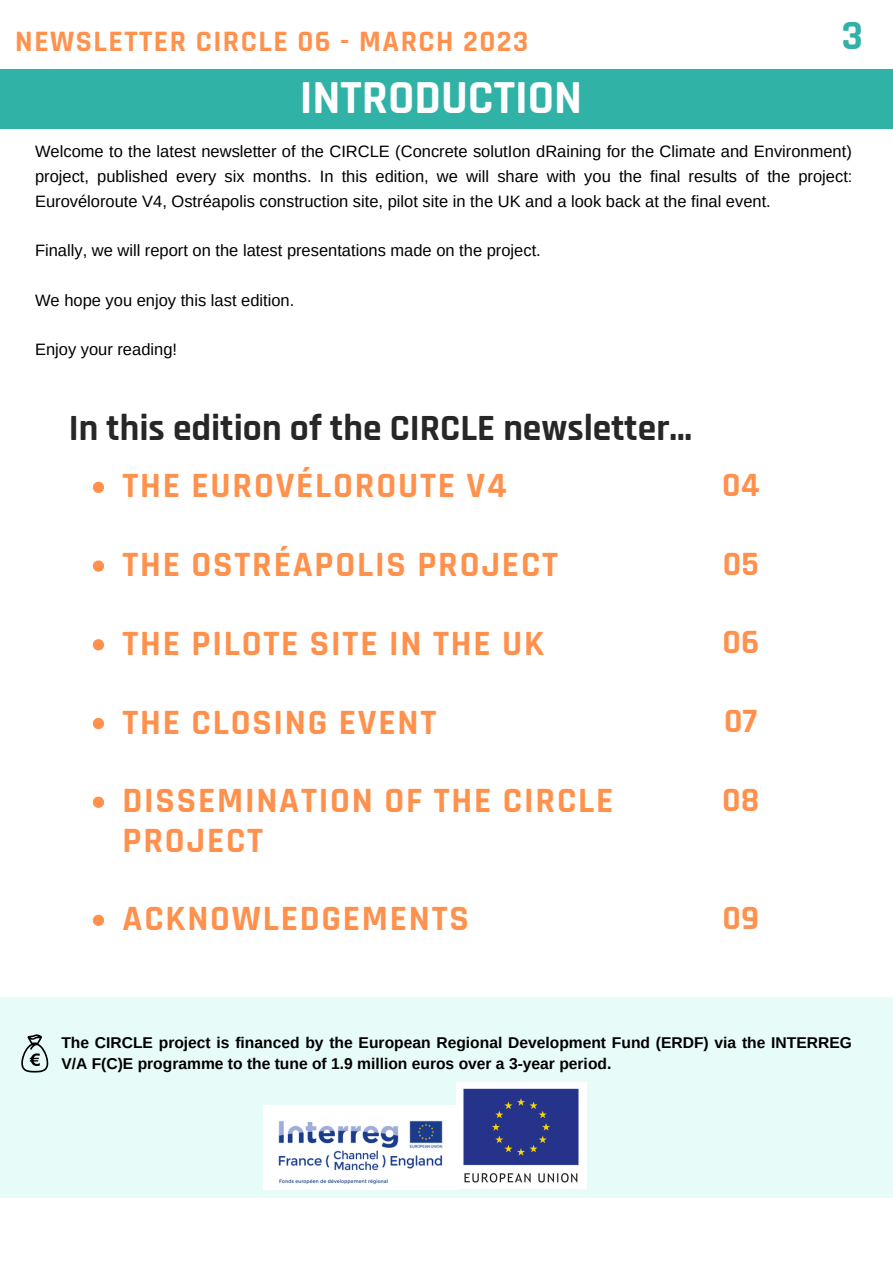
<style>
.page{position:relative;width:893px;height:1264px;background:#fff}
.page>*{position:absolute;margin:0;border:0;box-sizing:border-box;transform-origin:0 0}
.t1{font:700 48px "Rajdhani";color:#fefefe}
.t2{font:700 42px "Rajdhani";color:#31b2a6}
.t3{font:700 37.35px "Rajdhani";color:#272727}
.t4{font:700 36px/78.8px "Rajdhani";letter-spacing:.05em;color:#ff914d}
.t5{font:700 34.5px "Rajdhani";color:#ff914d}
.t6{font:700 30px "Rajdhani";letter-spacing:.05em;color:#ff914d}
.t7{font:16.5px/24.8px "Arimo";color:#000;text-align:justify}
.t8{font:700 15.6px/21.3px "Arimo";color:#000}
</style>
<div class="page">
<div style="left:0;top:69px;width:892px;height:59px;background:#31b2a6"></div>
<div style="left:0;top:997px;width:892px;height:200px;background:#e7fbf9"></div>
<svg style="left:21px;top:1034px;width:27px;height:38px"></svg>
<img style="left:457px;top:1082px;width:129px;height:106px">
<img style="left:264px;top:1105px;width:193px;height:83px">
<svg style="left:93px;top:481px;width:11px;height:12px"></svg>
<svg style="left:93px;top:560px;width:11px;height:11px"></svg>
<svg style="left:93px;top:639px;width:11px;height:11px"></svg>
<svg style="left:93px;top:718px;width:11px;height:11px"></svg>
<svg style="left:93px;top:796px;width:11px;height:11px"></svg>
<svg style="left:93px;top:914px;width:11px;height:11px"></svg>
<h3 class="t6" style="left:15px;top:23px;width:514px">NEWSLETTER CIRCLE 06 - MARCH 2023</h3>
<h1 class="t1" style="left:300px;top:68px;width:284px">INTRODUCTION</h1>
<h2 class="t2" style="left:841px;top:10px;width:23px">3</h2>
<p class="t7" style="left:35px;top:139px;width:818px">Welcome to the latest newsletter of the CIRCLE (Concrete solutIon dRaining for the Climate and Environment) project, published every six months. In this edition, we will share with you the final results of the project:<br>Eurovéloroute V4, Ostréapolis construction site, pilot site in the UK and a look back at the final event.</p>
<p class="t7" style="left:35px;top:238px;width:507px">Finally, we will report on the latest presentations made on the project.</p>
<p class="t7" style="left:35px;top:287px;width:261px">We hope you enjoy this last edition.</p>
<p class="t7" style="left:35px;top:337px;width:143px">Enjoy your reading!</p>
<h3 class="t3" style="left:69px;top:405px;width:625px">In this edition of the CIRCLE newsletter...</h3>
<h3 class="t4" style="left:122px;top:447px;width:492px">THE EUROVÉLOROUTE V4<br>THE OSTRÉAPOLIS PROJECT<br>THE PILOTE SITE IN THE UK<br>THE CLOSING EVENT<br>DISSEMINATION OF THE CIRCLE</h3>
<h3 class="t4" style="left:122px;top:801px;width:348px">PROJECT<br>ACKNOWLEDGEMENTS</h3>
<h3 class="t5" style="left:722px;top:464px;width:39px">04</h3>
<h3 class="t5" style="left:722px;top:542px;width:37px">05</h3>
<h3 class="t5" style="left:722px;top:621px;width:38px">06</h3>
<h3 class="t5" style="left:724px;top:700px;width:35px">07</h3>
<h3 class="t5" style="left:722px;top:778px;width:39px">08</h3>
<h3 class="t5" style="left:722px;top:896px;width:38px">09</h3>
<p class="t8" style="left:61px;top:1031px;width:792px">The CIRCLE project is financed by the European Regional Development Fund (ERDF) via the INTERREG<br>V/A F(C)E programme to the tune of 1.9 million euros over a 3-year period.</p>
</div>
